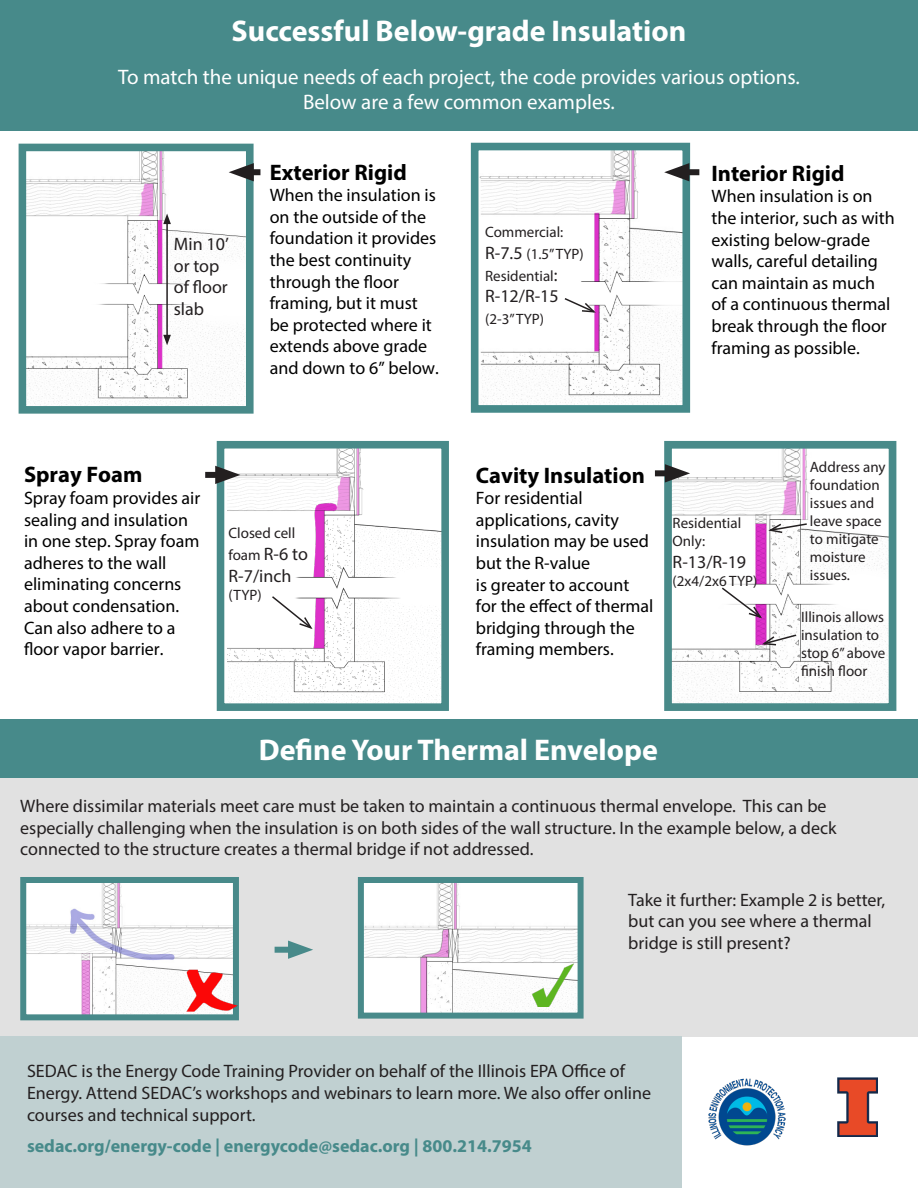
<style>
.page{position:relative;width:918px;height:1188px;background:#fff}
.page>*{position:absolute;margin:0;border:0;box-sizing:border-box;transform-origin:0 0}
.t1{font:700 30px "Myriad Pro";color:#fff}
.t2{font:700 22.5px "Myriad Pro";color:#000}
.t3{font:21px "Myriad Pro";color:#fff}
.t4{font:18px/21.6px "Myriad Pro";color:#000}
.t5{font:18px/21.6px "Myriad Pro";color:#231f20}
.t6{font:700 18px "Myriad Pro";color:#478a8a}
.t7{font:15px/18px "Myriad Pro";color:#231f20}
.s1{font-size:18px}
.s2{font-size:15px}
</style>
<div class="page">
<div style="left:0;top:778px;width:918px;height:259px;background:#e1e1e1"></div>
<div style="left:0;top:58px;width:918px;height:73px;background:#478a8a"></div>
<div style="left:0;top:0;width:918px;height:59px;background:#478a8a"></div>
<div style="left:0;top:719px;width:918px;height:59px;background:#478a8a"></div>
<img style="left:365px;top:884px;width:212px;height:128px">
<div style="left:358px;top:877px;width:226px;height:142px;border:6px solid #488a8a"></div>
<img style="left:27px;top:884px;width:205px;height:129px">
<div style="left:20px;top:877px;width:219px;height:143px;border:6px solid #488a8a"></div>
<img style="left:708px;top:1078px;width:78px;height:68px">
<img style="left:837px;top:1078px;width:41px;height:58px">
<div style="left:0;top:1037px;width:682px;height:151px;background:#c0d0d1"></div>
<div style="left:275px;top:947px;width:23px;height:6px;background:#488a8a"></div>
<svg style="left:288px;top:941px;width:25px;height:18px"></svg>
<img style="left:28px;top:153px;width:217px;height:252px">
<div style="left:19px;top:144px;width:235px;height:270px;border:8px solid #488a89"></div>
<hr style="left:166px;top:222px;width:2px;height:115px;background:#231f20">
<svg style="left:135px;top:214px;width:36px;height:10px"></svg>
<svg style="left:163px;top:335px;width:8px;height:10px"></svg>
<img style="left:480px;top:152px;width:201px;height:252px">
<div style="left:471px;top:143px;width:219px;height:270px;border:8px solid #458a8a"></div>
<svg style="left:563px;top:297px;width:35px;height:17px"></svg>
<img style="left:228px;top:450px;width:212px;height:252px">
<div style="left:217px;top:441px;width:232px;height:270px;border:8px solid #488a89"></div>
<svg style="left:270px;top:595px;width:44px;height:36px"></svg>
<img style="left:673px;top:450px;width:214px;height:251px">
<div style="left:664px;top:441px;width:232px;height:270px;border:8px solid #488a89"></div>
<svg style="left:766px;top:522px;width:42px;height:12px"></svg>
<svg style="left:720px;top:586px;width:44px;height:34px"></svg>
<svg style="left:760px;top:633px;width:38px;height:13px"></svg>
<div style="left:243px;top:169px;width:17px;height:6px;background:#231f20"></div>
<svg style="left:229px;top:163px;width:25px;height:18px"></svg>
<div style="left:679px;top:169px;width:20px;height:6px;background:#231f20"></div>
<svg style="left:664px;top:163px;width:25px;height:18px"></svg>
<div style="left:205px;top:472px;width:21px;height:6px;background:#231f20"></div>
<svg style="left:215px;top:466px;width:25px;height:18px"></svg>
<div style="left:655px;top:470px;width:20px;height:6px;background:#231f20"></div>
<svg style="left:665px;top:464px;width:25px;height:19px"></svg>
<img style="left:175px;top:967px;width:64px;height:47px">
<img style="left:529px;top:963px;width:48px;height:43px">
<p class="t1" style="left:232px;top:11px;width:456px">Successful Below-grade Insulation</p>
<p class="t3" style="left:118px;top:64px;width:683px">To match the unique needs of each project, the code provides various options.</p>
<p class="t3" style="left:303px;top:89px;width:313px">Below are a few common examples.</p>
<p class="t5" style="left:174px;top:233px;width:56px">Min 10’ or top of floor slab</p>
<p class="t2" style="left:270px;top:157px;width:139px">Exterior Rigid</p>
<p class="t4" style="left:270px;top:184px;width:171px">When the insulation is on the outside of the foundation it provides the best continuity through the floor framing, but it must be protected where it extends above grade and down to 6” below.</p>
<p class="t7" style="left:485px;top:223px;width:80px">Commercial:</p>
<p class="t7" style="left:485px;top:245px;width:100px"><span class="s1">R-7.5</span> (1.5” TYP)</p>
<p class="t7" style="left:485px;top:266px;width:74px">Residential<span class="s1">:</span></p>
<p class="t5" style="left:485px;top:285px;width:75px">R-12/R-15</p>
<p class="t7" style="left:485px;top:310px;width:60px">(2-3” TYP)</p>
<p class="t2" style="left:711px;top:159px;width:134px">Interior Rigid</p>
<p class="t4" style="left:711px;top:185px;width:185px">When insulation is on the interior, such as with existing below-grade walls, careful detailing can maintain as much of a continuous thermal break through the floor framing as possible.</p>
<p class="t2" style="left:24px;top:460px;width:120px">Spray Foam</p>
<p class="t4" style="left:24px;top:487px;width:178px">Spray foam provides air sealing and insulation in one step. Spray foam adheres to the wall eliminating concerns about condensation.<br>Can also adhere to a floor vapor barrier.</p>
<p class="t7" style="left:229px;top:524px;width:68px">Closed cell</p>
<p class="t5" style="left:229px;top:543px;width:81px"><span class="s2">foam</span> R-6 to<br>R-7/inch</p>
<p class="t7" style="left:229px;top:585px;width:35px">(TYP)</p>
<p class="t2" style="left:476px;top:460px;width:171px">Cavity Insulation</p>
<p class="t4" style="left:476px;top:487px;width:108px">For residential</p>
<p class="t4" style="left:476px;top:509px;width:179px">applications, cavity insulation may be used but the R-value<br>is greater to account for the effect of thermal bridging through the framing members.</p>
<p class="t7" style="left:673px;top:514px;width:70px">Residential<br>Only:</p>
<p class="t5" style="left:673px;top:550px;width:75px">R-13/R-19</p>
<p class="t7" style="left:673px;top:571px;width:86px">(2x4/2x6 TYP)</p>
<p class="t1" style="left:259px;top:731px;width:401px">Define Your Thermal Envelope</p>
<p class="t7" style="left:810px;top:458px;width:77px">Address any foundation issues and leave space to mitigate moisture issues.</p>
<p class="t7" style="left:801px;top:607px;width:86px">Illinois allows insulation to stop 6” above finish floor</p>
<p class="t5" style="left:20px;top:795px;width:818px">Where dissimilar materials meet care must be taken to maintain a continuous thermal envelope. This can be especially challenging when the insulation is on both sides of the wall structure. In the example below, a deck connected to the structure creates a thermal bridge if not addressed.</p>
<p class="t5" style="left:628px;top:888px;width:258px">Take it further: Example 2 is better, but can you see where a thermal bridge is still present?</p>
<p class="t5" style="left:27px;top:1060px;width:626px">SEDAC is the Energy Code Training Provider on behalf of the Illinois EPA Office of<br>Energy. Attend SEDAC’s workshops and webinars to learn more. We also offer online courses and technical support.</p>
<p class="t6" style="left:27px;top:1134px;width:506px">sedac.org/energy-code | energycode@sedac.org | 800.214.7954</p>
</div>
